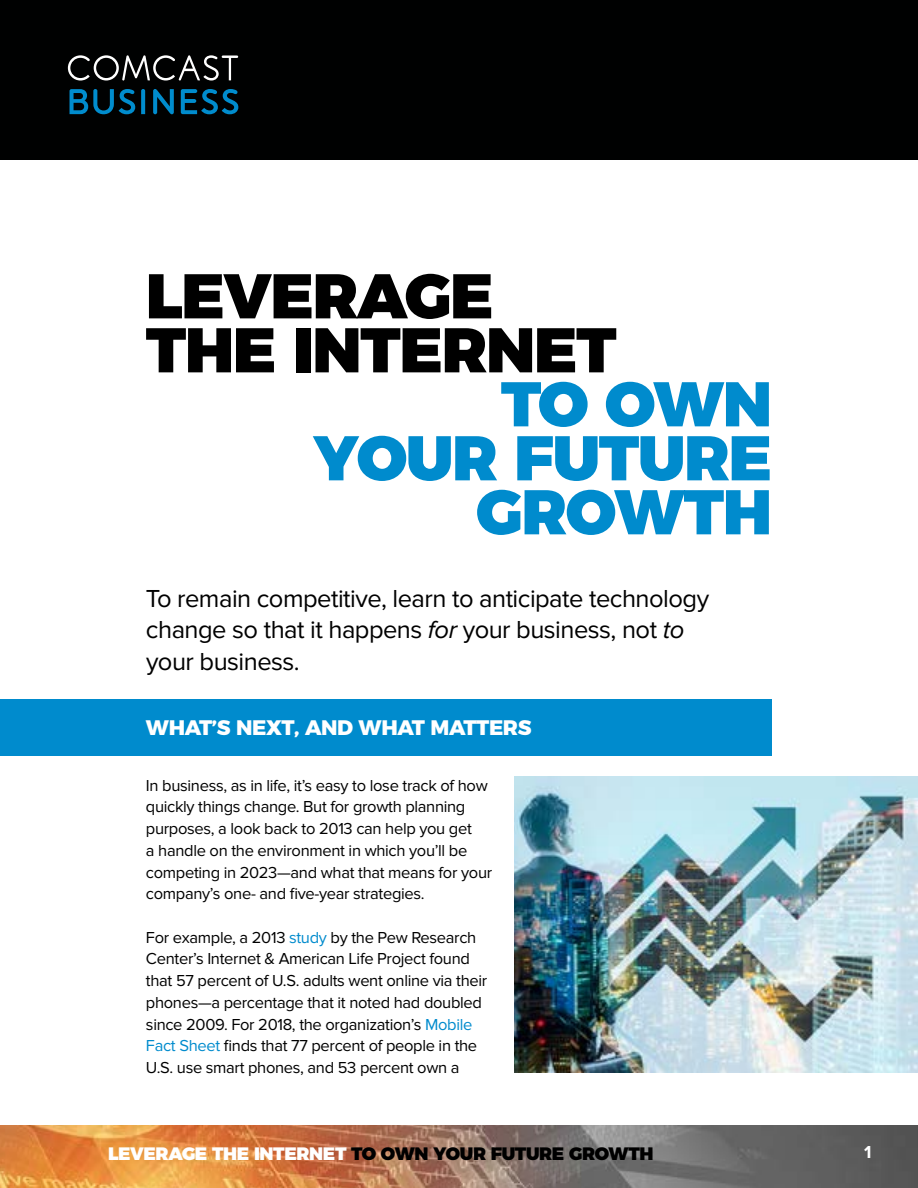
<style>
.page{position:relative;width:918px;height:1188px;background:#fff}
.page>*{position:absolute;margin:0;border:0;box-sizing:border-box;transform-origin:0 0}
.t1{font:900 63px/54px "Montserrat";letter-spacing:-.02em;color:#008bcd;text-align:right}
.t2{font:900 63px/54px "Montserrat";letter-spacing:-.02em;color:#000}
.t3{font:25.5px/31.5px "Proxima Nova";letter-spacing:-.02em;color:#000}
.t4{font:800 21px "Montserrat";letter-spacing:-.02em;color:#fff}
.t5{font:900 18px "Montserrat";letter-spacing:-.02em;color:#000}
.t6{font:700 18px "Proxima Nova";color:#fff}
.t7{font:16.5px/21.8px "Proxima Nova";letter-spacing:-.02em;color:#000}
.s1{font-style:italic}
.s2{color:#008bcd}
.s3{color:#fff}
</style>
<div class="page">
<div style="left:0;top:0;width:918px;height:160px;background:#000101"></div>
<img style="left:0;top:1125px;width:918px;height:63px">
<svg style="left:68px;top:55px;width:151px;height:26px"></svg>
<hr style="left:222px;top:55px;width:16px;height:3px;background:#fff">
<svg style="left:141px;top:89px;width:4px;height:25px"></svg>
<svg style="left:153px;top:89px;width:21px;height:25px"></svg>
<svg style="left:70px;top:89px;width:65px;height:25px"></svg>
<svg style="left:181px;top:89px;width:57px;height:25px"></svg>
<div style="left:0;top:699px;width:772px;height:57px;background:#008bcd"></div>
<img style="left:514px;top:776px;width:404px;height:296px">
<h1 class="t2" style="left:146px;top:264px;width:472px">LEVERAGE<br>THE INTERNET</h1>
<h1 class="t1" style="left:313px;top:372px;width:460px">TO OWN<br>YOUR FUTURE<br>GROWTH</h1>
<h2 class="t3" style="left:146px;top:583px;width:565px">To remain competitive, learn to anticipate technology change so that it happens <span class="s1">for</span> your business, not <span class="s1">to </span>your business.</h2>
<p class="t4" style="left:146px;top:710px;width:387px">WHAT’S NEXT, AND WHAT MATTERS</p>
<p class="t7" style="left:146px;top:774px;width:348px">In business, as in life, it’s easy to lose track of how quickly things change. But for growth planning purposes, a look back to 2013 can help you get<br>a handle on the environment in which you’ll be competing in 2023—and what that means for your company’s one- and five-year strategies.</p>
<p class="t7" style="left:146px;top:927px;width:343px">For example, a 2013 <span class="s2">study</span> by the Pew Research Center’s Internet &amp; American Life Project found that 57 percent of U.S. adults went online via their phones—a percentage that it noted had doubled since 2009. For 2018, the organization’s <span class="s2">Mobile Fact Sheet</span> finds that 77 percent of people in the U.S. use smart phones, and 53 percent own a</p>
<p class="t5" style="left:108px;top:1139px;width:547px"><span class="s3">LEVERAGE THE INTERNET</span> TO OWN YOUR FUTURE GROWTH</p>
<p class="t6" style="left:864px;top:1141px;width:9px">1</p>
</div>
